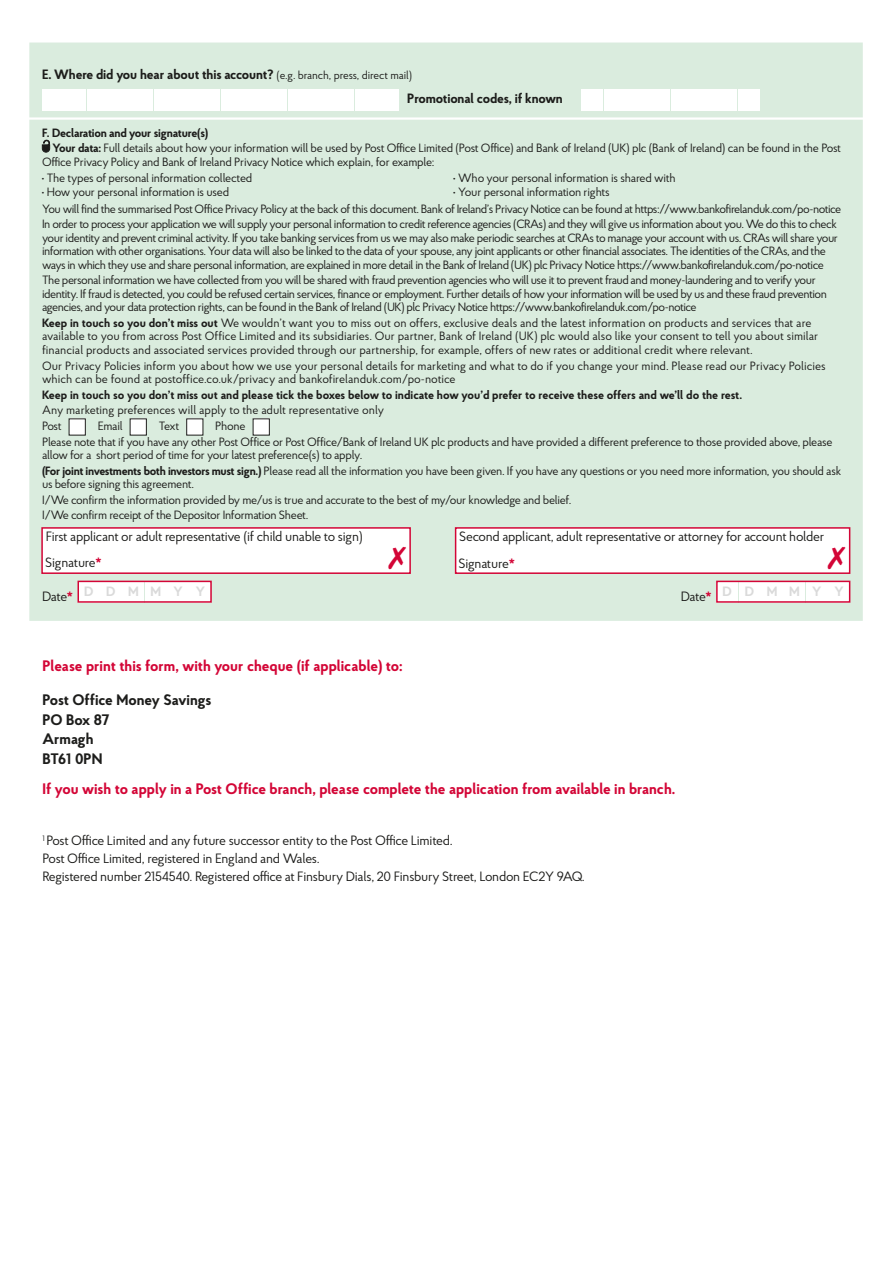
<style>
.page{position:relative;width:893px;height:1263px;background:#fff}
.page>*{position:absolute;margin:0;border:0;box-sizing:border-box;transform-origin:0 0}
.t1{font:700 15.15px "Proba Pro";color:#d30536}
.t2{font:700 15.15px/19.5px "Proba Pro";color:#1d1d1b}
.t3{font:13.5px/18px "Proba Pro";letter-spacing:-.02em;color:#1d1d1b}
.t4{font:700 13.5px/24.5px "Proba Pro";letter-spacing:-.01em;color:#1d1d1b}
.t5{font:700 13.5px "Proba Pro";letter-spacing:.91em;color:#dadada}
.t6{font:12px/15.6px "Proba Pro";letter-spacing:-.04em;color:#1d1d1b}
.t7{font:12px/13.5px "Proba Pro";color:#1d1d1b}
.t8{font:12px/15.6px "Proba Pro";letter-spacing:-.02em;color:#1d1d1b}
.t9{font:700 12px "Proba Pro";color:#1d1d1b}
.s1{font-weight:400;font-size:11.25px}
.s2{font-weight:700}
.s3{font-weight:700;color:#d30536}
.s4{font-weight:400;color:#1d1d1b}
.s5{color:#d30536}
</style>
<div class="page">
<div style="left:29px;top:43px;width:834px;height:578px;background:#daecde"></div>
<div style="left:78px;top:581px;width:21px;height:21px;background:#fff"></div>
<div style="left:100px;top:581px;width:22px;height:21px;background:#fff"></div>
<div style="left:123px;top:581px;width:21px;height:21px;background:#fff"></div>
<div style="left:145px;top:581px;width:21px;height:21px;background:#fff"></div>
<div style="left:167px;top:581px;width:22px;height:21px;background:#fff"></div>
<div style="left:190px;top:581px;width:21px;height:21px;background:#fff"></div>
<div style="left:78px;top:581px;width:134px;height:22px;border:2px solid #d30536"></div>
<div style="left:717px;top:581px;width:21px;height:21px;background:#fff"></div>
<div style="left:739px;top:581px;width:21px;height:21px;background:#fff"></div>
<div style="left:761px;top:581px;width:22px;height:21px;background:#fff"></div>
<div style="left:784px;top:581px;width:21px;height:21px;background:#fff"></div>
<div style="left:806px;top:581px;width:21px;height:21px;background:#fff"></div>
<div style="left:828px;top:581px;width:22px;height:21px;background:#fff"></div>
<div style="left:716px;top:581px;width:134px;height:22px;border:2px solid #d30536"></div>
<div style="left:582px;top:89px;width:21px;height:21px;background:#fff"></div>
<div style="left:604px;top:89px;width:21px;height:21px;background:#fff"></div>
<div style="left:626px;top:89px;width:22px;height:21px;background:#fff"></div>
<div style="left:649px;top:89px;width:21px;height:21px;background:#fff"></div>
<div style="left:671px;top:89px;width:21px;height:21px;background:#fff"></div>
<div style="left:693px;top:89px;width:22px;height:21px;background:#fff"></div>
<div style="left:716px;top:89px;width:21px;height:21px;background:#fff"></div>
<div style="left:738px;top:89px;width:21px;height:21px;background:#fff"></div>
<div style="left:43px;top:89px;width:21px;height:21px;background:#fff"></div>
<div style="left:65px;top:89px;width:21px;height:21px;background:#fff"></div>
<div style="left:87px;top:89px;width:21px;height:21px;background:#fff"></div>
<div style="left:109px;top:89px;width:22px;height:21px;background:#fff"></div>
<div style="left:132px;top:89px;width:21px;height:21px;background:#fff"></div>
<div style="left:154px;top:89px;width:21px;height:21px;background:#fff"></div>
<div style="left:176px;top:89px;width:22px;height:21px;background:#fff"></div>
<div style="left:199px;top:89px;width:21px;height:21px;background:#fff"></div>
<div style="left:221px;top:89px;width:21px;height:21px;background:#fff"></div>
<div style="left:243px;top:89px;width:22px;height:21px;background:#fff"></div>
<div style="left:266px;top:89px;width:21px;height:21px;background:#fff"></div>
<div style="left:288px;top:89px;width:21px;height:21px;background:#fff"></div>
<div style="left:310px;top:89px;width:22px;height:21px;background:#fff"></div>
<div style="left:333px;top:89px;width:21px;height:21px;background:#fff"></div>
<div style="left:355px;top:89px;width:21px;height:21px;background:#fff"></div>
<div style="left:377px;top:89px;width:22px;height:21px;background:#fff"></div>
<hr style="left:27px;top:117px;width:838px;height:3px;background:#fff">
<svg style="left:42px;top:140px;width:8px;height:13px"></svg>
<div style="left:69px;top:419px;width:16px;height:16px;background:#fff"></div>
<div style="left:130px;top:419px;width:16px;height:16px;background:#fff"></div>
<div style="left:187px;top:419px;width:16px;height:16px;background:#fff"></div>
<div style="left:253px;top:419px;width:16px;height:16px;background:#fff"></div>
<div style="left:456px;top:528px;width:394px;height:45px;background:#fff"></div>
<div style="left:455px;top:527px;width:395px;height:47px;border:2px solid #d30536"></div>
<div style="left:42px;top:528px;width:368px;height:45px;background:#fff"></div>
<div style="left:41px;top:527px;width:370px;height:47px;border:2px solid #d30536"></div>
<p class="t4" style="left:407px;top:61px;width:157px;text-indent:-365px">E. Where did you hear about this account? <span class="s1">(e.g. branch, press, direct mail)<br></span>Promotional codes, if known</p>
<p class="t8" style="left:52px;top:124px;width:790px;text-indent:-10px"><span class="s2">F. Declaration and your signature(s)<br>Your data:</span> Full details about how your information will be used by Post Office Limited (Post Office) and Bank of Ireland (UK) plc (Bank of Ireland) can be found in the Post</p>
<p class="t8" style="left:42px;top:153px;width:394px">Office Privacy Policy and Bank of Ireland Privacy Notice which explain, for example:</p>
<p class="t6" style="left:42px;top:200px;width:801px">You will find the summarised Post Office Privacy Policy at the back of this document. Bank of Ireland’s Privacy Notice can be found at https://www.bankofirelanduk.com/po-notice<br>In order to process your application we will supply your personal information to credit reference agencies (CRAs) and they will give us information about you. We do this to check</p>
<p class="t6" style="left:42px;top:230px;width:797px;line-height:13.5px">your identity and prevent criminal activity. If you take banking services from us we may also make periodic searches at CRAs to manage your account with us. CRAs will share your information with other organisations. Your data will also be linked to the data of your spouse, any joint applicants or other financial associates. The identities of the CRAs, and the ways in which they use and share personal information, are explained in more detail in the Bank of Ireland (UK) plc Privacy Notice https://www.bankofirelanduk.com/po-notice</p>
<p class="t6" style="left:42px;top:273px;width:786px;line-height:13.5px">The personal information we have collected from you will be shared with fraud prevention agencies who will use it to prevent fraud and money-laundering and to verify your identity. If fraud is detected, you could be refused certain services, finance or employment. Further details of how your information will be used by us and these fraud prevention agencies, and your data protection rights, can be found in the Bank of Ireland (UK) plc Privacy Notice https://www.bankofirelanduk.com/po-notice</p>
<p class="t7" style="left:42px;top:316px;width:778px"><span class="s2">Keep in touch so you don’t miss out</span> We wouldn’t want you to miss out on offers, exclusive deals and the latest information on products and services that are available to you from across Post Office Limited and its subsidiaries. Our partner, Bank of Ireland (UK) plc would also like your consent to tell you about similar financial products and associated services provided through our partnership, for example, offers of new rates or additional credit where relevant.</p>
<p class="t7" style="left:42px;top:358px;width:785px">Our Privacy Policies inform you about how we use your personal details for marketing and what to do if you change your mind. Please read our Privacy Policies which can be found at postoffice.co.uk/privacy and bankofirelanduk.com/po-notice</p>
<p class="t9" style="left:42px;top:386px;width:701px">Keep in touch so you don’t miss out and please tick the boxes below to indicate how you’d prefer to receive these offers and we’ll do the rest.</p>
<p class="t7" style="left:42px;top:402px;width:344px;line-height:15.6px">Any marketing preferences will apply to the adult representative only<br>Post</p>
<p class="t8" style="left:41px;top:169px;width:212px">• The types of personal information collected</p>
<p class="t8" style="left:41px;top:183px;width:189px">• How your personal information is used</p>
<p class="t8" style="left:453px;top:169px;width:224px">• Who your personal information is shared with</p>
<p class="t8" style="left:453px;top:183px;width:158px">• Your personal information rights</p>
<p class="t6" style="left:42px;top:418px;width:792px;text-indent:173px">Phone<br>Please note that if you have any other Post Office or Post Office/Bank of Ireland UK plc products and have provided a different preference to those provided above, please</p>
<p class="t6" style="left:42px;top:447px;width:801px">allow for a short period of time for your latest preference(s) to apply.<br><span class="s2">(For joint investments both investors must sign.)</span> Please read all the information you have been given. If you have any questions or you need more information, you should ask</p>
<p class="t6" style="left:42px;top:476px;width:531px">us before signing this agreement.<br>I/We confirm the information provided by me/us is true and accurate to the best of my/our knowledge and belief.<br>I/We confirm receipt of the Depositor Information Sheet.</p>
<p class="t6" style="left:98px;top:418px;width:26px">Email</p>
<p class="t6" style="left:159px;top:418px;width:22px">Text</p>
<p class="t3" style="left:45px;top:523px;width:319px;line-height:26.2px">First applicant or adult representative (if child unable to sign)<br>Signature<span class="s3">*</span></p>
<p class="t3" style="left:458px;top:523px;width:367px;line-height:26.7px">Second applicant, adult representative or attorney for account holder<br>Signature<span class="s3">*</span></p>
<p class="t5" style="left:42px;top:582px;width:164px"><span class="s4">Date</span><span class="s5">*</span>D DMMY Y</p>
<p class="t5" style="left:681px;top:582px;width:164px"><span class="s4">Date</span><span class="s5">*</span>D DMMY Y</p>
<p class="t1" style="left:43px;top:655px;width:362px">Please print this form, with your cheque (if applicable) to:</p>
<p class="t2" style="left:43px;top:690px;width:170px">Post Office Money Savings<br>PO Box 87<br>Armagh<br>BT61 0PN</p>
<p class="t1" style="left:43px;top:779px;width:634px">If you wish to apply in a Post Office branch, please complete the application from available in branch.</p>
<p class="t3" style="left:43px;top:831px;width:544px"><sup>1</sup> Post Office Limited and any future successor entity to the Post Office Limited.<br>Post Office Limited, registered in England and Wales.<br>Registered number 2154540. Registered office at Finsbury Dials, 20 Finsbury Street, London EC2Y 9AQ.</p>
</div>
